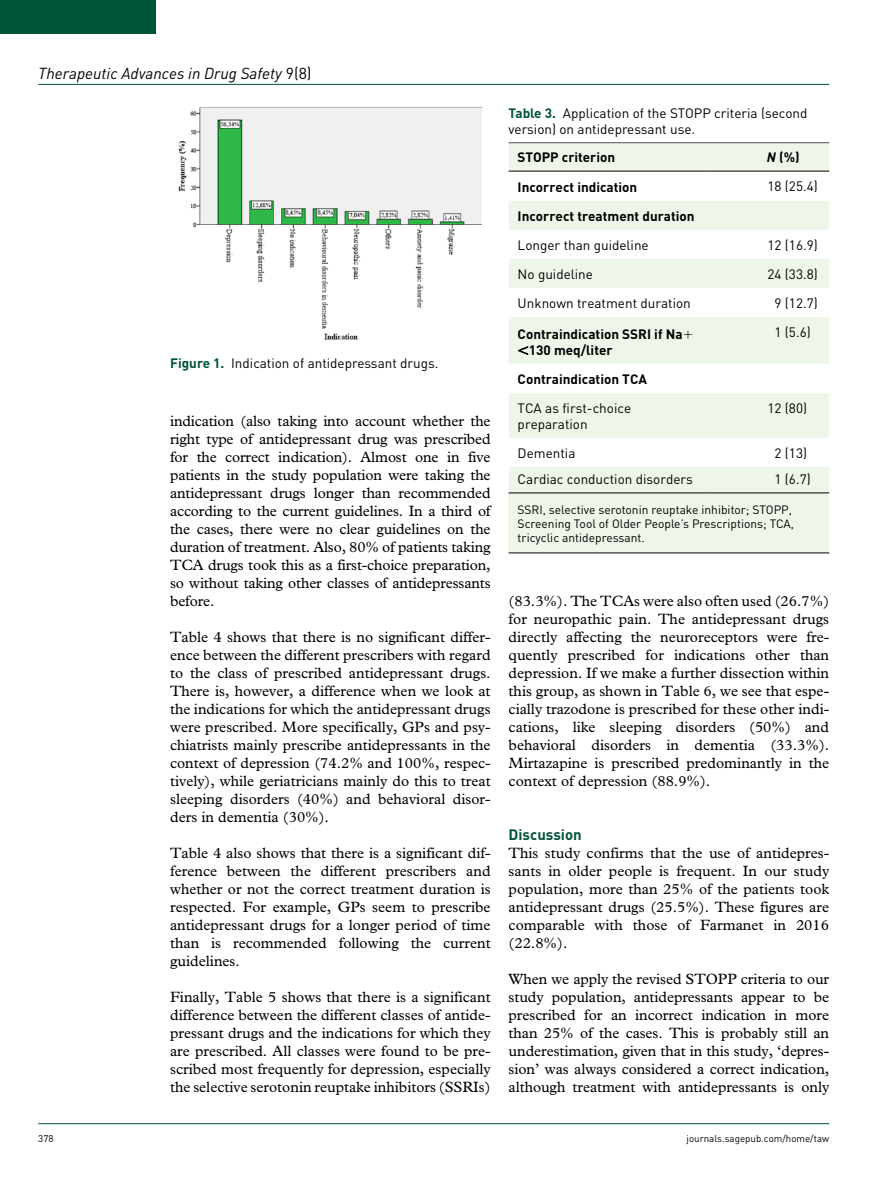
<style>
.page{position:relative;width:893px;height:1191px;background:#fff}
.page>*{position:absolute;margin:0;border:0;box-sizing:border-box;transform-origin:0 0}
.t1{font:italic 15.75px "DIN";color:#000}
.t2{font:15px/18px "Plantin Std";color:#000;text-align:justify}
.t3{font:700 15px "DIN";color:#005437}
.t4{font:13.5px/15.8px "DIN";color:#000}
.t5{font:700 13.5px/15.8px "DIN";color:#000}
.t6{font:12px/14.2px "DIN";color:#000}
.t7{font:9.75px "DIN";color:#000}
.s1{font-style:normal}
.s2{font-weight:700;color:#005437}
.s3{font-style:italic}
</style>
<div class="page">
<hr style="left:38px;top:84px;width:791px;height:1px;background:#005437">
<hr style="left:38px;top:1123px;width:791px;height:1px;background:#005437">
<div style="left:0;top:0;width:155px;height:34px;background:#005437"></div>
<img style="left:178px;top:106px;width:305px;height:234px">
<div style="left:509px;top:493px;width:320px;height:60px;background:#eef6ea"></div>
<hr style="left:509px;top:552px;width:320px;height:1px;background:#000">
<div style="left:509px;top:143px;width:320px;height:349px;background:#eef6ea"></div>
<svg style="left:509px;top:172px;width:320px;height:295px;fill:#f0f6ec"></svg>
<hr style="left:509px;top:171px;width:199px;height:1px;background:#000">
<hr style="left:708px;top:171px;width:121px;height:1px;background:#000">
<hr style="left:509px;top:492px;width:199px;height:1px;background:#000">
<hr style="left:708px;top:492px;width:121px;height:1px;background:#000">
<svg style="left:684px;top:331px;width:8px;height:8px"></svg>
<svg style="left:518px;top:346px;width:10px;height:9px"></svg>
<p class="t1" style="left:38px;top:63px;width:275px">Therapeutic Advances in Drug Safety <span class="s1">9(8)</span></p>
<p class="t4" style="left:170px;top:355px;width:270px"><span class="s2">Figure 1.</span> Indication of antidepressant drugs.</p>
<p class="t2" style="left:170px;top:412px;width:322px">indication (also taking into account whether the right type of antidepressant drug was prescribed for the correct indication). Almost one in five patients in the study population were taking the antidepressant drugs longer than recommended according to the current guidelines. In a third of the cases, there were no clear guidelines on the duration of treatment. Also, 80% of patients taking TCA drugs took this as a first-choice preparation, so without taking other classes of antidepressants before.</p>
<p class="t2" style="left:170px;top:628px;width:322px">Table 4 shows that there is no significant differ&shy;ence between the different prescribers with regard to the class of prescribed antidepressant drugs.<br>There is, however, a difference when we look at the indications for which the antidepressant drugs were prescribed. More specifically, GPs and psy&shy;chiatrists mainly prescribe antidepressants in the context of depression (74.2% and 100%, respec&shy;tively), while geriatricians mainly do this to treat sleeping disorders (40%) and behavioral disor&shy;ders in dementia (30%).</p>
<p class="t2" style="left:170px;top:844px;width:322px">Table 4 also shows that there is a significant dif&shy;ference between the different prescribers and whether or not the correct treatment duration is respected. For example, GPs seem to prescribe antidepressant drugs for a longer period of time than is recommended following the current guidelines.</p>
<p class="t2" style="left:170px;top:988px;width:322px">Finally, Table 5 shows that there is a significant difference between the different classes of antide&shy;pressant drugs and the indications for which they are prescribed. All classes were found to be pre&shy;scribed most frequently for depression, especially the selective serotonin reuptake inhibitors (SSRIs)</p>
<p class="t4" style="left:509px;top:105px;width:300px"><span class="s2">Table 3.</span> Application of the STOPP criteria (second version) on antidepressant use.</p>
<p class="t5" style="left:518px;top:149px;width:99px">STOPP criterion</p>
<p class="t5" style="left:767px;top:149px;width:34px"><span class="s3">N</span> (%)</p>
<p class="t5" style="left:518px;top:178px;width:121px">Incorrect indication</p>
<p class="t4" style="left:767px;top:178px;width:52px">18 (25.4)</p>
<p class="t5" style="left:518px;top:208px;width:178px">Incorrect treatment duration</p>
<p class="t4" style="left:518px;top:237px;width:133px">Longer than guideline</p>
<p class="t4" style="left:767px;top:237px;width:52px">12 (16.9)</p>
<p class="t4" style="left:518px;top:266px;width:77px">No guideline</p>
<p class="t4" style="left:767px;top:266px;width:52px">24 (33.8)</p>
<p class="t4" style="left:518px;top:295px;width:175px">Unknown treatment duration</p>
<p class="t4" style="left:774px;top:295px;width:45px">9 (12.7)</p>
<p class="t5" style="left:529px;top:326px;width:155px;text-indent:-11px">Contraindication SSRI if Na<br>130 meq/liter</p>
<p class="t4" style="left:774px;top:324px;width:38px">1 (5.6)</p>
<p class="t5" style="left:518px;top:371px;width:131px">Contraindication TCA</p>
<p class="t4" style="left:518px;top:400px;width:115px">TCA as first-choice preparation</p>
<p class="t4" style="left:767px;top:400px;width:41px">12 (80)</p>
<p class="t4" style="left:518px;top:445px;width:59px">Dementia</p>
<p class="t4" style="left:774px;top:445px;width:34px">2 (13)</p>
<p class="t4" style="left:518px;top:471px;width:177px">Cardiac conduction disorders</p>
<p class="t4" style="left:774px;top:471px;width:38px">1 (6.7)</p>
<p class="t6" style="left:518px;top:502px;width:278px">SSRI, selective serotonin reuptake inhibitor; STOPP,<br>Screening Tool of Older People’s Prescriptions; TCA, tricyclic antidepressant.</p>
<p class="t2" style="left:509px;top:592px;width:322px">(83.3%). The TCAs were also often used (26.7%) for neuropathic pain. The antidepressant drugs directly affecting the neuroreceptors were fre&shy;quently prescribed for indications other than depression. If we make a further dissection within this group, as shown in Table 6, we see that espe&shy;cially trazodone is prescribed for these other indi&shy;cations, like sleeping disorders (50%) and behavioral disorders in dementia (33.3%).<br>Mirtazapine is prescribed predominantly in the context of depression (88.9%).</p>
<p class="t3" style="left:509px;top:825px;width:75px">Discussion</p>
<p class="t2" style="left:509px;top:844px;width:322px">This study confirms that the use of antidepres&shy;sants in older people is frequent. In our study population, more than 25% of the patients took antidepressant drugs (25.5%). These figures are comparable with those of Farmanet in 2016 (22.8%).</p>
<p class="t2" style="left:509px;top:970px;width:322px">When we apply the revised STOPP criteria to our study population, antidepressants appear to be prescribed for an incorrect indication in more than 25% of the cases. This is probably still an underestimation, given that in this study, ‘depres&shy;sion’ was always considered a correct indication, although treatment with antidepressants is only</p>
<p class="t7" style="left:38px;top:1132px;width:17px">378</p>
<p class="t7" style="left:687px;top:1132px;width:144px">journals.sagepub.com/home/taw</p>
</div>
